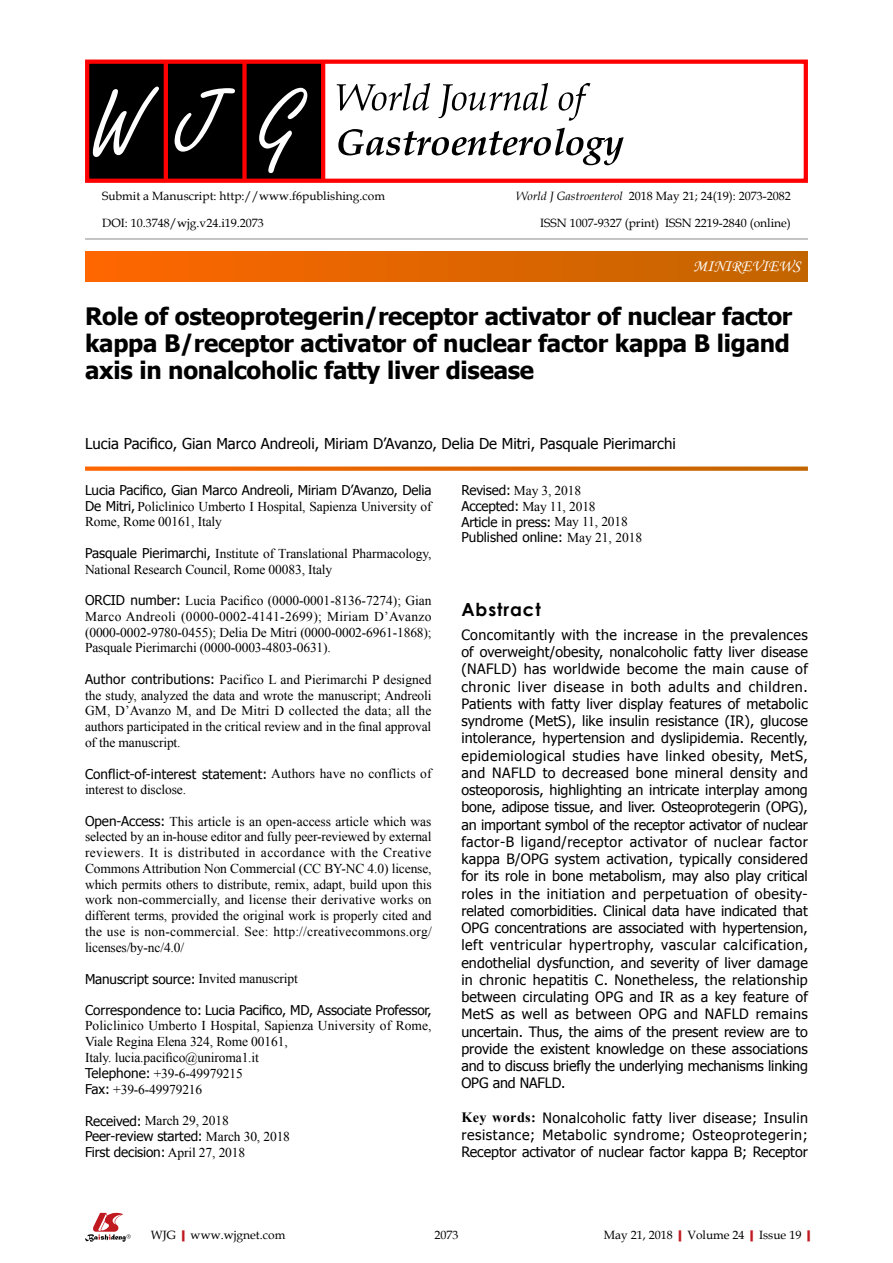
<style>
.page{position:relative;width:893px;height:1263px;background:#fff}
.page>*{position:absolute;margin:0;border:0;box-sizing:border-box;transform-origin:0 0}
.t1{font:700 24px/27px "Tahoma";letter-spacing:-.01em;color:#000;text-align:justify}
.t2{font:700 18px "Century Gothic";letter-spacing:.05em;color:#000}
.t3{font:16.5px "Monotype Corsiva";color:#fff}
.t4{font:15px "Tahoma";color:#000}
.t5{font:14.25px/17.2px "Tahoma";letter-spacing:-.01em;color:#000;text-align:justify}
.t6{font:13.5px/15.8px "Times New Roman";letter-spacing:-.01em;color:#000;text-align:justify}
.t7{font:13.5px/15.9px "Tahoma";letter-spacing:-.01em;color:#000}
.t8{font:12px "Book Antiqua";color:#000}
.s1{font-style:italic}
.s2{font-family:"Tahoma"}
.s3{font-family:"Times New Roman"}
.s4{font-family:"Times New Roman";font-weight:700}
.s5{font-weight:700;color:#c01920}
</style>
<div class="page">
<div style="left:85px;top:252px;width:723px;height:29px;background:linear-gradient(to right,#f60,#c16500)"></div>
<hr style="left:85px;top:239px;width:723px;height:1px;background:#898989">
<div style="left:87px;top:61px;width:236px;height:121px;background:#000"></div>
<hr style="left:164px;top:61px;width:4px;height:121px;background:#f00">
<div style="left:242px;top:61px;width:5px;height:121px;background:#f00"></div>
<hr style="left:321px;top:61px;width:4px;height:121px;background:#f00">
<div style="left:85px;top:60px;width:723px;height:123px;border:4px solid #f00"></div>
<svg style="left:259px;top:88px;width:48px;height:85px"></svg>
<svg style="left:175px;top:88px;width:60px;height:64px"></svg>
<svg style="left:93px;top:87px;width:66px;height:70px"></svg>
<svg style="left:337px;top:83px;width:253px;height:38px"></svg>
<svg style="left:338px;top:128px;width:286px;height:37px"></svg>
<svg style="left:85px;top:466px;width:723px;height:5px;background:#e47c26"></svg>
<svg style="left:85px;top:1213px;width:46px;height:29px"></svg>
<p class="t8" style="left:102px;top:188px;width:284px">Submit a Manuscript: http://www.f6publishing.com</p>
<p class="t8" style="left:102px;top:215px;width:163px">DOI: 10.3748/wjg.v24.i19.2073</p>
<p class="t8" style="left:516px;top:188px;width:276px"><span class="s1">World J Gastroenterol</span> 2018 May 21; 24(19): 2073-2082</p>
<p class="t8" style="left:540px;top:215px;width:252px">ISSN 1007-9327 (print) ISSN 2219-2840 (online)</p>
<p class="t3" style="left:693px;top:256px;width:109px">MINIREVIEWS</p>
<p class="t1" style="left:85px;top:301px;width:709px">Role of osteoprotegerin/receptor activator of nuclear factor kappa B/receptor activator of nuclear factor kappa B ligand axis in nonalcoholic fatty liver disease</p>
<p class="t4" style="left:85px;top:434px;width:592px">Lucia Pacifico, Gian Marco Andreoli, Miriam D’Avanzo, Delia De Mitri, Pasquale Pierimarchi</p>
<p class="t6" style="left:85px;top:483px;width:348px"><span class="s2">Lucia Pacifico, Gian Marco Andreoli, Miriam D’Avanzo, Delia De Mitri,</span> Policlinico Umberto I Hospital, Sapienza University of Rome, Rome 00161, Italy</p>
<p class="t6" style="left:85px;top:545px;width:348px"><span class="s2">Pasquale Pierimarchi,</span> Institute of Translational Pharmacology,<br>National Research Council, Rome 00083, Italy</p>
<p class="t6" style="left:85px;top:592px;width:348px"><span class="s2">ORCID number:</span> Lucia Pacifico (0000-0001-8136-7274); Gian Marco Andreoli (0000-0002-4141-2699); Miriam D’Avanzo (0000-0002-9780-0455); Delia De Mitri (0000-0002-6961-1868); Pasquale Pierimarchi (0000-0003-4803-0631).</p>
<p class="t6" style="left:85px;top:671px;width:348px"><span class="s2">Author contributions:</span> Pacifico L and Pierimarchi P designed the study, analyzed the data and wrote the manuscript; Andreoli GM, D’Avanzo M, and De Mitri D collected the data; all the authors participated in the critical review and in the final approval of the manuscript.</p>
<p class="t6" style="left:85px;top:766px;width:348px;line-height:15.3px"><span class="s2">Conflict-of-interest statement:</span> Authors have no conflicts of interest to disclose.</p>
<p class="t6" style="left:85px;top:813px;width:348px"><span class="s2">Open-Access:</span> This article is an open-access article which was selected by an in-house editor and fully peer-reviewed by external reviewers. It is distributed in accordance with the Creative Commons Attribution Non Commercial (CC BY-NC 4.0) license, which permits others to distribute, remix, adapt, build upon this work non-commercially, and license their derivative works on different terms, provided the original work is properly cited and the use is non-commercial. See: http://creativecommons.org/ licenses/by-nc/4.0/</p>
<p class="t7" style="left:85px;top:970px;width:214px">Manuscript source: <span class="s3">Invited manuscript</span></p>
<p class="t6" style="left:85px;top:1002px;width:348px;text-align:left"><span class="s2">Correspondence to: Lucia Pacifico, MD, Associate Professor, </span>Policlinico Umberto I Hospital, Sapienza University of Rome, Viale Regina Elena 324, Rome 00161,<br>Italy. lucia.pacifico@uniroma1.it<br><span class="s2">Telephone:</span> +39-6-49979215<br><span class="s2">Fax:</span> +39-6-49979216</p>
<p class="t7" style="left:85px;top:1112px;width:206px">Received: <span class="s3">March 29, 2018<br></span>Peer-review started: <span class="s3">March 30, 2018<br></span>First decision: <span class="s3">April 27, 2018</span></p>
<p class="t7" style="left:461px;top:481px;width:182px">Revised: <span class="s3">May 3, 2018<br></span>Accepted: <span class="s3">May 11, 2018<br></span>Article in press: <span class="s3">May 11, 2018<br></span>Published online: <span class="s3">May 21, 2018</span></p>
<p class="t2" style="left:461px;top:596px;width:81px">Abstract</p>
<p class="t5" style="left:461px;top:625px;width:348px">Concomitantly with the increase in the prevalences of overweight/obesity, nonalcoholic fatty liver disease (NAFLD) has worldwide become the main cause of chronic liver disease in both adults and children.<br>Patients with fatty liver display features of metabolic syndrome (MetS), like insulin resistance (IR), glucose intolerance, hypertension and dyslipidemia. Recently, epidemiological studies have linked obesity, MetS, and NAFLD to decreased bone mineral density and osteoporosis, highlighting an intricate interplay among bone, adipose tissue, and liver. Osteoprotegerin (OPG), an important symbol of the receptor activator of nuclear factor-B ligand/receptor activator of nuclear factor kappa B/OPG system activation, typically considered for its role in bone metabolism, may also play critical roles in the initiation and perpetuation of obesity&shy;related comorbidities. Clinical data have indicated that OPG concentrations are associated with hypertension, left ventricular hypertrophy, vascular calcification, endothelial dysfunction, and severity of liver damage in chronic hepatitis C. Nonetheless, the relationship between circulating OPG and IR as a key feature of MetS as well as between OPG and NAFLD remains uncertain. Thus, the aims of the present review are to provide the existent knowledge on these associations and to discuss briefly the underlying mechanisms linking OPG and NAFLD.</p>
<p class="t5" style="left:461px;top:1108px;width:348px"><span class="s4">Key words:</span> Nonalcoholic fatty liver disease; Insulin resistance; Metabolic syndrome; Osteoprotegerin; Receptor activator of nuclear factor kappa B; Receptor</p>
<p class="t8" style="left:151px;top:1226px;width:136px">WJG<span class="s5">|</span>www.wjgnet.com</p>
<p class="t8" style="left:434px;top:1226px;width:25px">2073</p>
<p class="t8" style="left:604px;top:1226px;width:214px">May 21, 2018<span class="s5">|</span>Volume 24<span class="s5">|</span>Issue 19<span class="s5">|</span></p>
</div>
